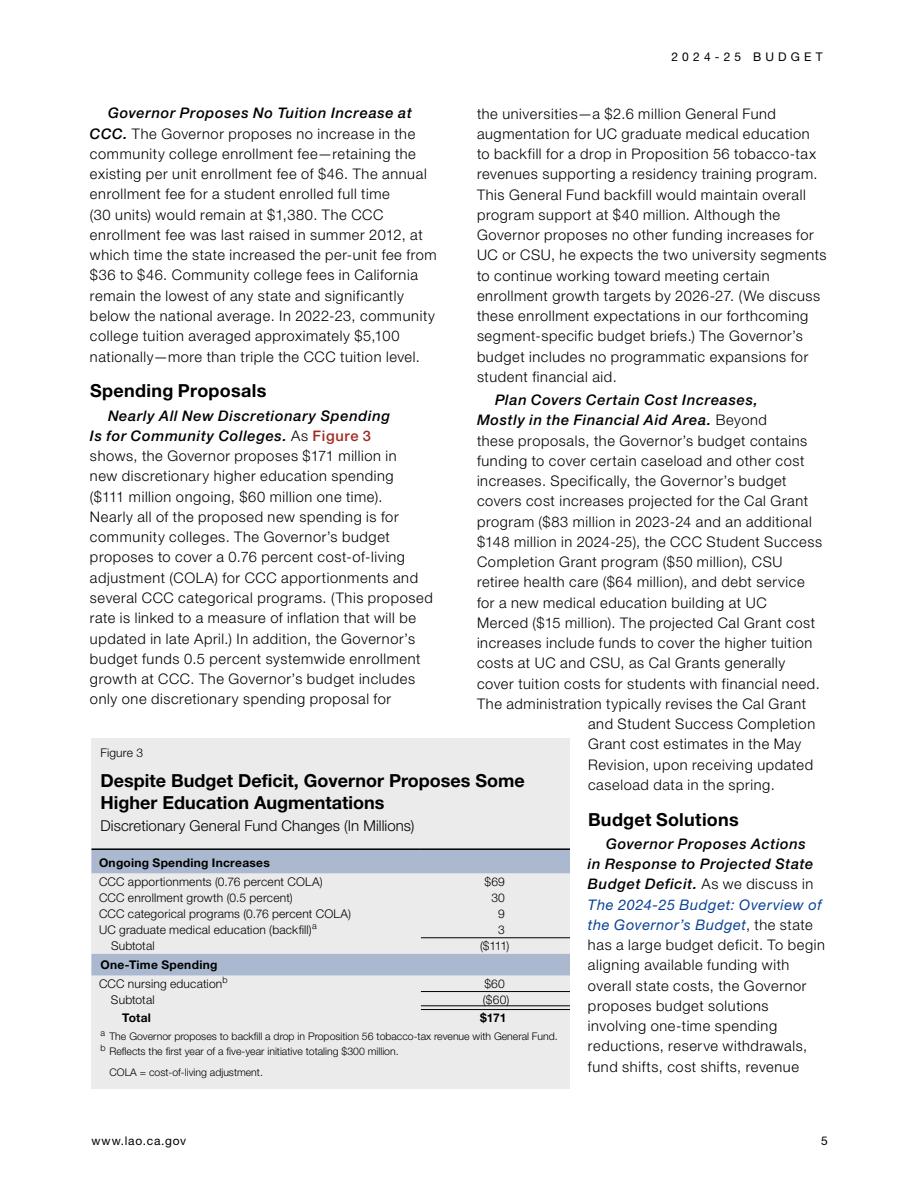
<style>
.page{position:relative;width:918px;height:1188px;background:#fff}
.page>*{position:absolute;margin:0;border:0;box-sizing:border-box;transform-origin:0 0}
.t1{font:700 18px/21.6px "Helvetica Neue LT Pro";color:#000}
.t2{font:300 15px "Helvetica Neue LT Pro";letter-spacing:.005em;color:#000}
.t3{font:300 14.7px/20.2px "Helvetica Neue LT Pro";letter-spacing:.04em;color:#000}
.t4{font:italic 500 14.7px "Helvetica Neue LT Pro";letter-spacing:.045em;color:#000}
.t5{font:300 12px/18.9px "Helvetica Neue LT Pro";letter-spacing:.015em;color:#000}
.t6{font:700 12px "Helvetica Neue LT Pro";letter-spacing:.02em;color:#000}
.t7{font:12px "Helvetica Neue LT Pro";letter-spacing:.065em;color:#000}
.t8{font:12px "Helvetica Neue LT Pro";letter-spacing:.35em;color:#000}
.t9{font:300 10.5px/14.7px "Helvetica Neue LT Pro";color:#000}
.s1{font-weight:300;font-style:normal}
.s2{font-weight:500;font-style:italic}
.s3{font-weight:400;font-style:italic;color:#0b4395}
.s4{font-weight:500;color:#a02b22}
.s5{font-weight:700}
</style>
<div class="page">
<div style="left:92px;top:738px;width:478px;height:351px;background:#ebebec"></div>
<svg style="left:92px;top:850px;width:478px;height:125px"></svg>
<hr style="left:421px;top:937px;width:149px;height:1px;background:#000">
<hr style="left:421px;top:991px;width:149px;height:1px;background:#000">
<hr style="left:421px;top:1005px;width:149px;height:1px;background:#000">
<hr style="left:421px;top:1009px;width:149px;height:1px;background:#000">
<hr style="left:92px;top:848px;width:329px;height:2px;background:#000">
<hr style="left:421px;top:848px;width:149px;height:2px;background:#000">
<p class="t8" style="left:671px;top:49px;width:153px">2024-25 BUDGET</p>
<p class="t3" style="left:477px;top:103px;width:351px">the universities—a $2.6 million General Fund augmentation for UC graduate medical education<br>to backfill for a drop in Proposition 56 tobacco-tax revenues supporting a residency training program.<br>This General Fund backfill would maintain overall program support at $40 million. Although the Governor proposes no other funding increases for UC or CSU, he expects the two university segments to continue working toward meeting certain enrollment growth targets by 2026-27. (We discuss these enrollment expectations in our forthcoming segment-specific budget briefs.) The Governor’s budget includes no programmatic expansions for student financial aid.</p>
<p class="t4" style="left:495px;top:391px;width:264px">Plan Covers Certain Cost Increases,</p>
<p class="t4" style="left:477px;top:411px;width:291px">Mostly in the Financial Aid Area. <span class="s1">Beyond</span></p>
<p class="t3" style="left:477px;top:430px;width:332px">these proposals, the Governor’s budget contains</p>
<p class="t3" style="left:477px;top:450px;width:329px">funding to cover certain caseload and other cost</p>
<p class="t3" style="left:477px;top:470px;width:311px">increases. Specifically, the Governor’s budget</p>
<p class="t3" style="left:477px;top:491px;width:333px">covers cost increases projected for the Cal Grant</p>
<p class="t3" style="left:477px;top:511px;width:336px">program ($83 million in 2023-24 and an additional</p>
<p class="t3" style="left:477px;top:531px;width:347px">$148 million in 2024-25), the CCC Student Success</p>
<p class="t3" style="left:477px;top:551px;width:307px">Completion Grant program ($50 million), CSU</p>
<p class="t3" style="left:477px;top:572px;width:329px">retiree health care ($64 million), and debt service</p>
<p class="t3" style="left:477px;top:592px;width:291px">for a new medical education building at UC</p>
<p class="t3" style="left:477px;top:612px;width:340px">Merced ($15 million). The projected Cal Grant cost</p>
<p class="t3" style="left:477px;top:633px;width:337px">increases include funds to cover the higher tuition</p>
<p class="t3" style="left:477px;top:653px;width:310px">costs at UC and CSU, as Cal Grants generally</p>
<p class="t3" style="left:477px;top:673px;width:344px">cover tuition costs for students with financial need.</p>
<p class="t3" style="left:477px;top:693px;width:331px">The administration typically revises the Cal Grant</p>
<p class="t3" style="left:588px;top:714px;width:229px">and Student Success Completion</p>
<p class="t3" style="left:588px;top:734px;width:215px">Grant cost estimates in the May</p>
<p class="t3" style="left:588px;top:754px;width:227px">Revision, upon receiving updated</p>
<p class="t3" style="left:588px;top:774px;width:188px">caseload data in the spring.</p>
<p class="t1" style="left:588px;top:808px;width:152px">Budget Solutions</p>
<p class="t3" style="left:588px;top:833px;width:238px;text-indent:18px"><span class="s2">Governor Proposes Actions<br>in Response to Projected State<br>Budget Deficit.</span> As we discuss in<br><span class="s3">The 2024-25 Budget: Overview of the Governor’s Budget</span>, the state has a large budget deficit. To begin aligning available funding with overall state costs, the Governor proposes budget solutions involving one-time spending reductions, reserve withdrawals, fund shifts, cost shifts, revenue</p>
<p class="t3" style="left:90px;top:103px;width:348px;text-indent:18px"><span class="s2">Governor Proposes No Tuition Increase at CCC.</span> The Governor proposes no increase in the community college enrollment fee—retaining the existing per unit enrollment fee of $46. The annual enrollment fee for a student enrolled full time<br>(30 units) would remain at $1,380. The CCC enrollment fee was last raised in summer 2012, at which time the state increased the per-unit fee from $36 to $46. Community college fees in California remain the lowest of any state and significantly below the national average. In 2022-23, community college tuition averaged approximately $5,100 nationally—more than triple the CCC tuition level.</p>
<p class="t1" style="left:90px;top:380px;width:178px">Spending Proposals</p>
<p class="t3" style="left:90px;top:405px;width:344px;text-indent:18px"><span class="s2">Nearly All New Discretionary Spending<br>Is for Community Colleges.</span> As <span class="s4">Figure 3<br></span>shows, the Governor proposes $171 million in<br>new discretionary higher education spending<br>($111 million ongoing, $60 million one time).<br>Nearly all of the proposed new spending is for community colleges. The Governor’s budget proposes to cover a 0.76 percent cost-of-living adjustment (COLA) for CCC apportionments and several CCC categorical programs. (This proposed rate is linked to a measure of inflation that will be updated in late April.) In addition, the Governor’s budget funds 0.5 percent systemwide enrollment growth at CCC. The Governor’s budget includes only one discretionary spending proposal for</p>
<p class="t5" style="left:100px;top:743px;width:44px">Figure 3</p>
<p class="t1" style="left:100px;top:770px;width:426px">Despite Budget Deficit, Governor Proposes Some<br>Higher Education Augmentations</p>
<p class="t2" style="left:100px;top:817px;width:315px">Discretionary General Fund Changes (In Millions)</p>
<p class="t6" style="left:99px;top:855px;width:172px">Ongoing Spending Increases</p>
<p class="t5" style="left:99px;top:872px;width:225px">CCC apportionments (0.76 percent COLA)</p>
<p class="t5" style="left:484px;top:872px;width:22px">$69</p>
<p class="t5" style="left:99px;top:888px;width:195px">CCC enrollment growth (0.5 percent)</p>
<p class="t5" style="left:491px;top:888px;width:15px">30</p>
<p class="t5" style="left:99px;top:904px;width:254px">CCC categorical programs (0.76 percent COLA)</p>
<p class="t5" style="left:498px;top:904px;width:8px">9</p>
<p class="t5" style="left:99px;top:920px;width:219px">UC graduate medical education (backfill)<sup>a</sup></p>
<p class="t5" style="left:498px;top:920px;width:8px">3</p>
<p class="t5" style="left:111px;top:936px;width:45px">Subtotal</p>
<p class="t5" style="left:480px;top:936px;width:31px">($111)</p>
<p class="t5" style="left:99px;top:955px;width:130px"><span class="s5">One-Time Spending<br></span>CCC nursing education<sup>b</sup></p>
<p class="t5" style="left:484px;top:974px;width:22px">$60</p>
<p class="t5" style="left:111px;top:990px;width:45px">Subtotal</p>
<p class="t5" style="left:483px;top:990px;width:28px">($60)</p>
<p class="t6" style="left:122px;top:1010px;width:30px">Total</p>
<p class="t6" style="left:480px;top:1010px;width:28px">$171</p>
<p class="t9" style="left:100px;top:1029px;width:459px"><sup>a</sup> The Governor proposes to backfill a drop in Proposition 56 tobacco-tax revenue with General Fund. <sup>b</sup> Reflects the first year of a five-year initiative totaling $300 million.</p>
<p class="t9" style="left:109px;top:1064px;width:155px">COLA = cost-of-living adjustment.</p>
<p class="t7" style="left:92px;top:1133px;width:96px">www.lao.ca.gov</p>
<p class="t8" style="left:821px;top:1134px;width:8px">5</p>
</div>
